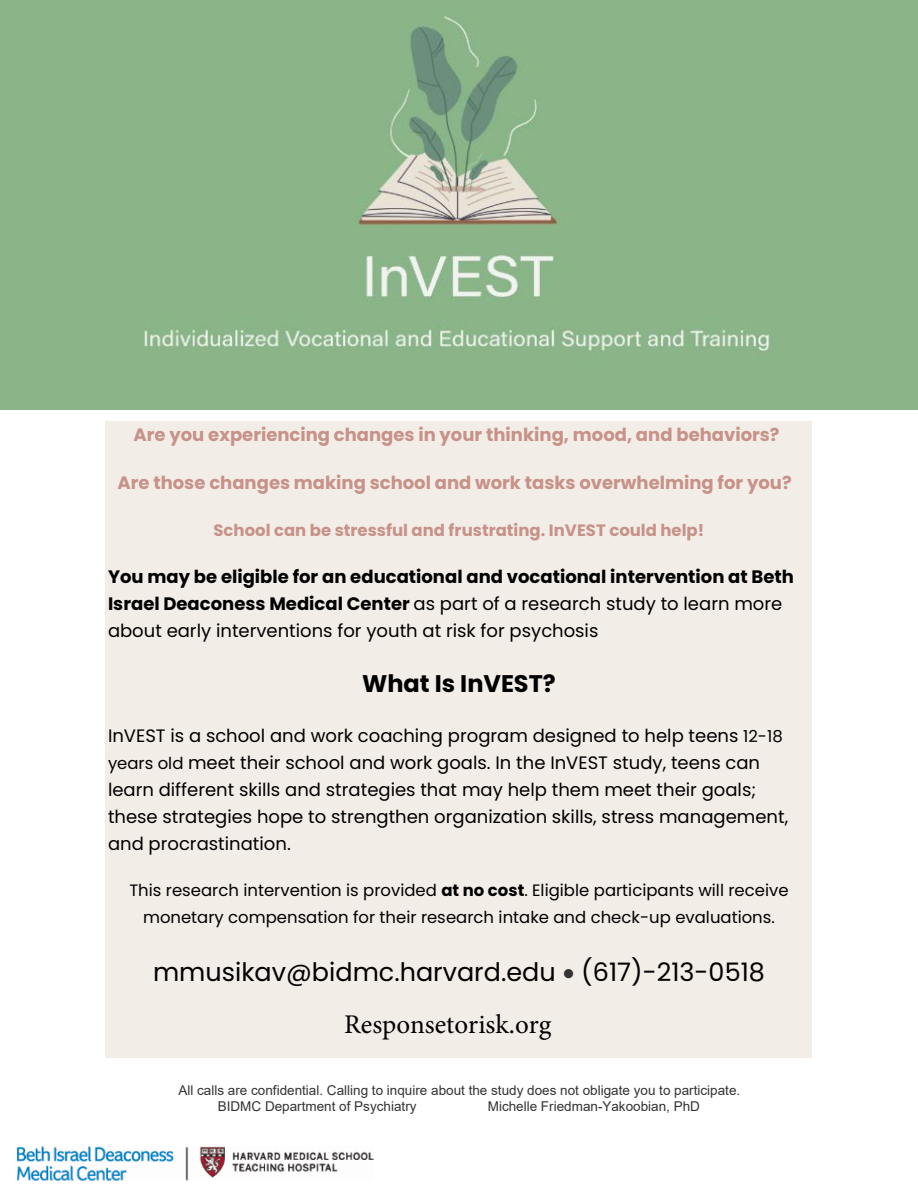
<style>
.page{position:relative;width:918px;height:1188px;background:#fff}
.page>*{position:absolute;margin:0;border:0;box-sizing:border-box;transform-origin:0 0}
.t1{font:27px "Minion Pro";color:#000}
.t2{font:25.5px "Poppins";color:#000}
.t3{font:700 24px "Poppins";color:#000}
.t4{font:18px/27px "Poppins";color:#000}
.t5{font:700 18px/27px "Poppins";color:#000}
.t6{font:700 18px "Poppins";color:#c79288}
.t7{font:16.5px/26.7px "Poppins";color:#000;text-align:center}
.t8{font:700 16.5px "Poppins";color:#c79288}
.t9{font:13.5px/15.5px "Arial";color:#333}
.s1{font-weight:400}
.s2{font-size:16.5px}
.s3{font-weight:700}
.s4{color:#333}
</style>
<div class="page">
<img style="left:16px;top:1146px;width:358px;height:35px">
<div style="left:106px;top:421px;width:706px;height:48px;background:#f3ede8"></div>
<div style="left:106px;top:469px;width:706px;height:48px;background:#f3ede8"></div>
<div style="left:106px;top:517px;width:706px;height:45px;background:#f3ede8"></div>
<div style="left:106px;top:562px;width:706px;height:27px;background:#f3ede8"></div>
<div style="left:106px;top:589px;width:706px;height:27px;background:#f3ede8"></div>
<div style="left:106px;top:616px;width:706px;height:48px;background:#f3ede8"></div>
<div style="left:106px;top:664px;width:706px;height:57px;background:#f3ede8"></div>
<div style="left:106px;top:721px;width:706px;height:27px;background:#f3ede8"></div>
<div style="left:106px;top:748px;width:706px;height:27px;background:#f3ede8"></div>
<div style="left:106px;top:775px;width:706px;height:27px;background:#f3ede8"></div>
<div style="left:106px;top:802px;width:706px;height:27px;background:#f3ede8"></div>
<div style="left:106px;top:829px;width:706px;height:48px;background:#f3ede8"></div>
<div style="left:106px;top:877px;width:706px;height:27px;background:#f3ede8"></div>
<div style="left:106px;top:904px;width:706px;height:48px;background:#f3ede8"></div>
<div style="left:106px;top:952px;width:706px;height:41px;background:#f3ede8"></div>
<div style="left:106px;top:993px;width:706px;height:65px;background:#f3ede8"></div>
<img style="left:0;top:0;width:918px;height:410px">
<p class="t6" style="left:134px;top:422px;width:647px">Are you experiencing changes in your thinking, mood, and behaviors?</p>
<p class="t6" style="left:118px;top:470px;width:676px">Are those changes making school and work tasks overwhelming for you?</p>
<p class="t8" style="left:213px;top:518px;width:492px">School can be stressful and frustrating. InVEST could help!</p>
<p class="t5" style="left:108px;top:563px;width:688px">You may be eligible for an educational and vocational intervention at Beth<br>Israel Deaconess Medical Center <span class="s1">as part of a research study to learn more about early interventions for youth at risk for psychosis</span></p>
<h3 class="t3" style="left:362px;top:667px;width:195px">What Is InVEST?</h3>
<p class="t4" style="left:108px;top:722px;width:682px">InVEST is a school and work coaching program designed to help teens <span class="s2">12-18 years old</span> meet their school and work goals. In the InVEST study, teens can learn different skills and strategies that may help them meet their goals; these strategies hope to strengthen organization skills, stress management, and procrastination.</p>
<p class="t7" style="left:129px;top:877px;width:661px">This research intervention is provided <span class="s3">at no cost</span>. Eligible participants will receive monetary compensation for their research intake and check-up evaluations.</p>
<h2 class="t2" style="left:153px;top:954px;width:613px">mmusikav@bidmc.harvard.edu <span class="s4">•</span> (617)-213-0518</h2>
<h1 class="t1" style="left:344px;top:1007px;width:209px">Responsetorisk.org</h1>
<p class="t9" style="left:218px;top:1083px;width:524px;text-indent:-39px">All calls are confidential. Calling to inquire about the study does not obligate you to participate.<br>BIDMC Department of Psychiatry</p>
<p class="t9" style="left:488px;top:1099px;width:214px">Michelle Friedman-Yakoobian, PhD</p>
</div>
